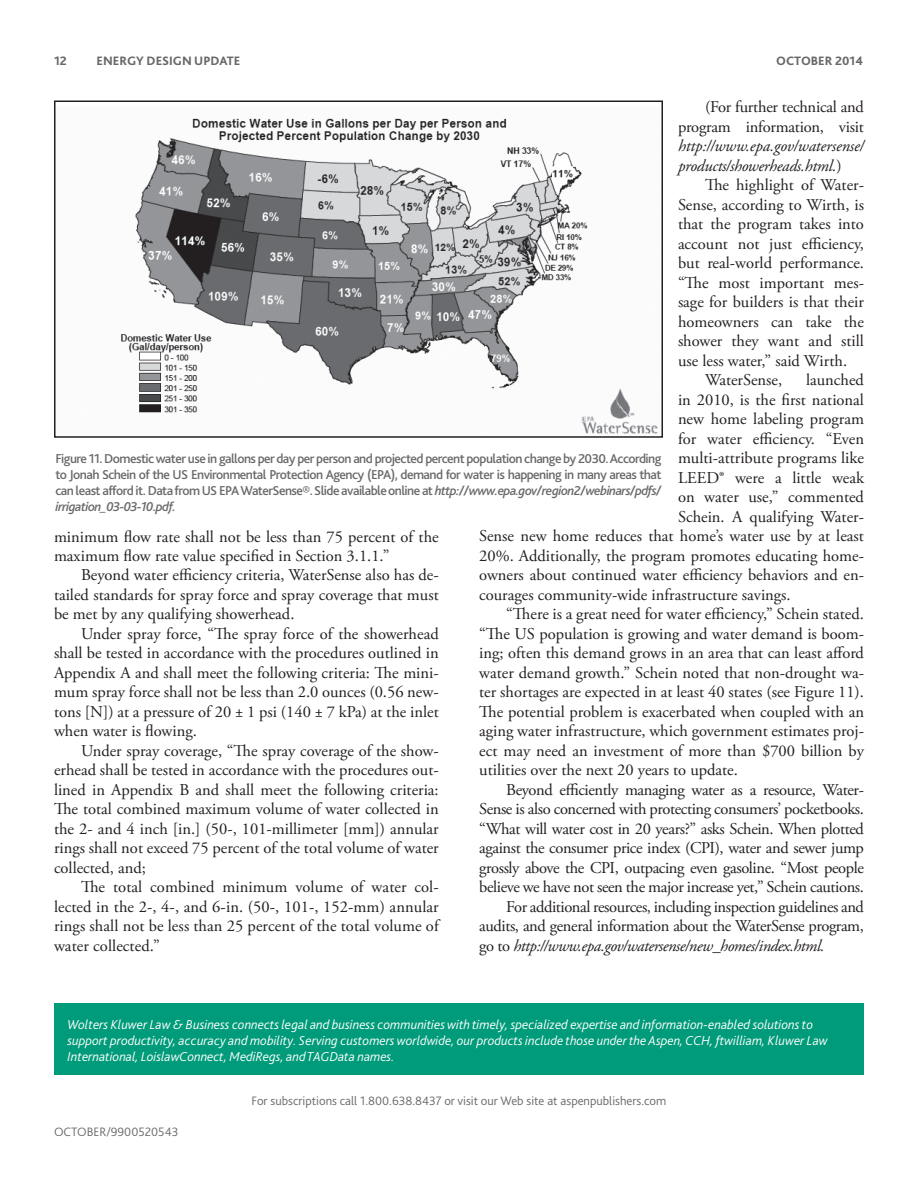
<style>
.page{position:relative;width:918px;height:1188px;background:#fff}
.page>*{position:absolute;margin:0;border:0;box-sizing:border-box;transform-origin:0 0}
.t1{font:16.5px/19.5px "Adobe Garamond Pro";color:#231f20;text-align:justify}
.t2{font:16.5px "Adobe Garamond Pro";letter-spacing:-.025em;color:#231f20}
.t3{font:italic 16.5px/19.5px "Adobe Garamond Pro";letter-spacing:-.015em;color:#231f20}
.t4{font:500 13.5px/16.2px "Bliss 2";letter-spacing:-.04em;color:#69696c;text-align:justify}
.t5{font:italic 300 13.5px/16.2px "Bliss 2";color:#fff}
.t6{font:300 12.75px "Bliss 2";color:#69696c}
.t7{font:800 12.75px "Bliss 2";color:#69696c}
.s1{font-style:normal}
.s2{font-style:italic}
</style>
<div class="page">
<div style="left:54px;top:1003px;width:810px;height:72px;background:#009b7a"></div>
<img style="left:121px;top:118px;width:537px;height:316px">
<div style="left:54px;top:100px;width:609px;height:338px;border:2px solid #231f20"></div>
<p class="t7" style="left:54px;top:56px;width:14px">12</p>
<p class="t7" style="left:97px;top:56px;width:145px">ENERGY DESIGN UPDATE</p>
<p class="t7" style="left:776px;top:56px;width:88px">OCTOBER 2014</p>
<p class="t1" style="left:678px;top:99px;width:188px;text-align:right">(For further technical and program information, visit</p>
<p class="t3" style="left:678px;top:138px;width:187px">http://www.epa.gov/watersense/ products/showerheads.html.<span class="s1">)</span></p>
<p class="t1" style="left:705px;top:177px;width:161px">The highlight of Water-</p>
<p class="t1" style="left:678px;top:196px;width:188px">Sense, according to Wirth, is</p>
<p class="t1" style="left:678px;top:216px;width:188px">that the program takes into</p>
<p class="t1" style="left:678px;top:235px;width:187px">account not just efficiency,</p>
<p class="t1" style="left:678px;top:255px;width:188px">but real-world performance.</p>
<p class="t1" style="left:678px;top:274px;width:188px">“The most important mes-</p>
<p class="t1" style="left:678px;top:294px;width:188px">sage for builders is that their</p>
<p class="t1" style="left:678px;top:313px;width:188px">homeowners can take the</p>
<p class="t1" style="left:678px;top:333px;width:188px">shower they want and still</p>
<p class="t1" style="left:678px;top:352px;width:171px">use less water,” said Wirth.</p>
<p class="t1" style="left:705px;top:372px;width:79px">WaterSense,</p>
<p class="t1" style="left:806px;top:372px;width:59px">launched</p>
<p class="t1" style="left:678px;top:391px;width:188px">in 2010, is the first national</p>
<p class="t1" style="left:678px;top:411px;width:188px">new home labeling program</p>
<p class="t1" style="left:678px;top:430px;width:187px">for water efficiency. “Even</p>
<p class="t1" style="left:678px;top:450px;width:188px">multi-attribute programs like</p>
<p class="t1" style="left:678px;top:469px;width:188px">LEED® were a little weak</p>
<p class="t1" style="left:678px;top:489px;width:188px">on water use,” commented</p>
<p class="t1" style="left:678px;top:508px;width:188px">Schein. A qualifying Water-</p>
<p class="t1" style="left:479px;top:528px;width:386px">Sense new home reduces that home’s water use by at least</p>
<p class="t1" style="left:479px;top:547px;width:386px">20%. Additionally, the program promotes educating home-</p>
<p class="t1" style="left:479px;top:567px;width:386px">owners about continued water efficiency behaviors and en-</p>
<p class="t1" style="left:479px;top:586px;width:313px">courages community-wide infrastructure savings.</p>
<p class="t1" style="left:506px;top:606px;width:359px">“There is a great need for water efficiency,” Schein stated.</p>
<p class="t1" style="left:479px;top:625px;width:386px">“The US population is growing and water demand is boom-</p>
<p class="t1" style="left:479px;top:645px;width:386px">ing; often this demand grows in an area that can least afford</p>
<p class="t1" style="left:479px;top:664px;width:386px">water demand growth.” Schein noted that non-drought wa-</p>
<p class="t1" style="left:479px;top:684px;width:386px">ter shortages are expected in at least 40 states (see Figure 11).</p>
<p class="t1" style="left:479px;top:703px;width:386px">The potential problem is exacerbated when coupled with an</p>
<p class="t1" style="left:479px;top:723px;width:386px">aging water infrastructure, which government estimates proj-</p>
<p class="t1" style="left:479px;top:742px;width:386px">ect may need an investment of more than $700 billion by</p>
<p class="t1" style="left:479px;top:762px;width:260px">utilities over the next 20 years to update.</p>
<p class="t2" style="left:506px;top:783px;width:359px">Beyond efficiently managing water as a resource, Water-</p>
<p class="t2" style="left:479px;top:803px;width:386px">Sense is also concerned with protecting consumers’ pocketbooks.</p>
<p class="t2" style="left:479px;top:822px;width:386px">“What will water cost in 20 years?” asks Schein. When plotted</p>
<p class="t2" style="left:479px;top:842px;width:386px">against the consumer price index (CPI), water and sewer jump</p>
<p class="t2" style="left:479px;top:861px;width:386px">grossly above the CPI, outpacing even gasoline. “Most people</p>
<p class="t2" style="left:479px;top:881px;width:386px">believe we have not seen the major increase yet,” Schein cautions.</p>
<p class="t2" style="left:506px;top:900px;width:359px">For additional resources, including inspection guidelines and</p>
<p class="t2" style="left:479px;top:920px;width:386px">audits, and general information about the WaterSense program,</p>
<p class="t3" style="left:479px;top:937px;width:347px"><span class="s1">go to</span> http://www.epa.gov/watersense/new_homes/index.html.</p>
<p class="t4" style="left:56px;top:451px;width:608px">Figure 11. Domestic water use in gallons per day per person and projected percent population change by 2030. According to Jonah Schein of the US Environmental Protection Agency (EPA), demand for water is happening in many areas that can least afford it. Data from US EPA WaterSense®. Slide available online at <span class="s2">http://www.epa.gov/region2/webinars/pdfs/ irrigation_03-03-10.pdf.</span></p>
<p class="t1" style="left:54px;top:528px;width:386px">minimum flow rate shall not be less than 75 percent of the maximum flow rate value specified in Section 3.1.1.”</p>
<p class="t1" style="left:54px;top:567px;width:386px;text-indent:27px">Beyond water efficiency criteria, WaterSense also has de&shy;tailed standards for spray force and spray coverage that must be met by any qualifying showerhead.</p>
<p class="t1" style="left:54px;top:625px;width:386px;text-indent:27px">Under spray force, “The spray force of the showerhead shall be tested in accordance with the procedures outlined in Appendix A and shall meet the following criteria: The mini&shy;mum spray force shall not be less than 2.0 ounces (0.56 new&shy;tons [N]) at a pressure of 20 ± 1 psi (140 ± 7 kPa) at the inlet when water is flowing.</p>
<p class="t1" style="left:54px;top:742px;width:386px;text-indent:27px">Under spray coverage, “The spray coverage of the show&shy;erhead shall be tested in accordance with the procedures out&shy;lined in Appendix B and shall meet the following criteria:<br>The total combined maximum volume of water collected in the 2- and 4 inch [in.] (50-, 101-millimeter [mm]) annular rings shall not exceed 75 percent of the total volume of water collected, and;</p>
<p class="t1" style="left:54px;top:879px;width:386px;text-indent:27px">The total combined minimum volume of water col&shy;lected in the 2-, 4-, and 6-in. (50-, 101-, 152-mm) annular rings shall not be less than 25 percent of the total volume of water collected.”</p>
<p class="t5" style="left:68px;top:1018px;width:762px">Wolters Kluwer Law &amp; Business connects legal and business communities with timely, specialized expertise and information-enabled solutions to support productivity, accuracy and mobility. Serving customers worldwide, our products include those under the Aspen, CCH, ftwilliam, Kluwer Law<br>International, LoislawConnect, MediRegs, and TAGData names.</p>
<p class="t6" style="left:252px;top:1096px;width:416px">For subscriptions call 1.800.638.8437 or visit our Web site at aspenpublishers.com</p>
<p class="t6" style="left:54px;top:1127px;width:126px">OCTOBER/9900520543</p>
</div>
